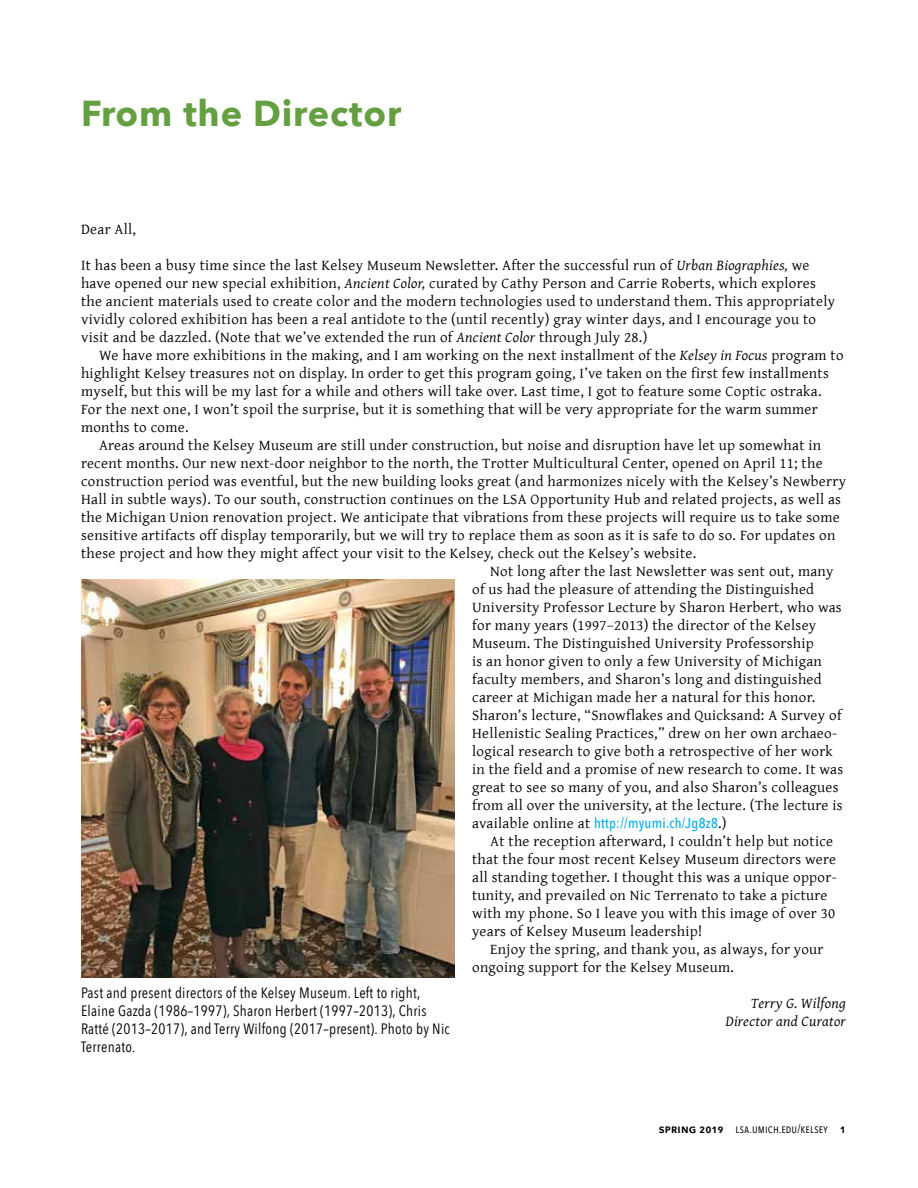
<style>
.page{position:relative;width:918px;height:1188px;background:#fff}
.page>*{position:absolute;margin:0;border:0;box-sizing:border-box;transform-origin:0 0}
.t1{font:700 36px "Avenir Next";letter-spacing:.025em;color:#64a042}
.t2{font:15px/18px "Gentium Plus";letter-spacing:.02em;color:#000}
.t3{font:15px/18px "Avenir Next Condensed";letter-spacing:.02em;color:#000}
.t4{font:italic 15px/18px "Gentium Plus";letter-spacing:.02em;color:#000;text-align:right}
.t5{font:500 14.25px "Avenir Next Condensed";letter-spacing:.02em;color:#00aeef}
.t6{font:12px "Avenir Next Condensed";letter-spacing:.02em;color:#000}
.s1{font-style:italic}
.s2{font-family:"Gentium Plus";font-weight:400;font-size:15px;color:#000}
.s3{font-family:"Avenir Next";font-weight:600}
</style>
<div class="page">
<img style="left:81px;top:579px;width:373px;height:399px">
<h1 class="t1" style="left:81px;top:82px;width:322px">From the Director</h1>
<p class="t2" style="left:81px;top:219px;width:57px">Dear All,</p>
<p class="t2" style="left:81px;top:255px;width:756px">It has been a busy time since the last Kelsey Museum Newsletter. After the successful run of <span class="s1">Urban Biographies,</span> we have opened our new special exhibition, <span class="s1">Ancient Color,</span> curated by Cathy Person and Carrie Roberts, which explores the ancient materials used to create color and the modern technologies used to understand them. This appropriately vividly colored exhibition has been a real antidote to the (until recently) gray winter days, and I encourage you to visit and be dazzled. (Note that we’ve extended the run of <span class="s1">Ancient Color</span> through July 28.)</p>
<p class="t2" style="left:81px;top:345px;width:764px;text-indent:18px">We have more exhibitions in the making, and I am working on the next installment of the <span class="s1">Kelsey in Focus</span> program to highlight Kelsey treasures not on display. In order to get this program going, I’ve taken on the first few installments myself, but this will be my last for a while and others will take over. Last time, I got to feature some Coptic ostraka.<br>For the next one, I won’t spoil the surprise, but it is something that will be very appropriate for the warm summer months to come.</p>
<p class="t2" style="left:99px;top:435px;width:724px">Areas around the Kelsey Museum are still under construction, but noise and disruption have let up somewhat in</p>
<p class="t2" style="left:81px;top:453px;width:743px">recent months. Our new next-door neighbor to the north, the Trotter Multicultural Center, opened on April 11; the</p>
<p class="t2" style="left:81px;top:471px;width:767px">construction period was eventful, but the new building looks great (and harmonizes nicely with the Kelsey’s Newberry</p>
<p class="t2" style="left:81px;top:489px;width:762px">Hall in subtle ways). To our south, construction continues on the LSA Opportunity Hub and related projects, as well as</p>
<p class="t2" style="left:81px;top:507px;width:760px">the Michigan Union renovation project. We anticipate that vibrations from these projects will require us to take some</p>
<p class="t2" style="left:81px;top:525px;width:756px">sensitive artifacts off display temporarily, but we will try to replace them as soon as it is safe to do so. For updates on</p>
<p class="t2" style="left:81px;top:543px;width:617px">these project and how they might affect your visit to the Kelsey, check out the Kelsey’s website.</p>
<p class="t2" style="left:490px;top:561px;width:345px">Not long after the last Newsletter was sent out, many</p>
<p class="t2" style="left:472px;top:579px;width:343px">of us had the pleasure of attending the Distinguished</p>
<p class="t2" style="left:472px;top:597px;width:371px">University Professor Lecture by Sharon Herbert, who was</p>
<p class="t2" style="left:472px;top:615px;width:346px">for many years (1997–2013) the director of the Kelsey</p>
<p class="t2" style="left:472px;top:633px;width:343px">Museum. The Distinguished University Professorship</p>
<p class="t2" style="left:472px;top:651px;width:351px">is an honor given to only a few University of Michigan</p>
<p class="t2" style="left:472px;top:669px;width:351px">faculty members, and Sharon’s long and distinguished</p>
<p class="t2" style="left:472px;top:687px;width:345px">career at Michigan made her a natural for this honor.</p>
<p class="t2" style="left:472px;top:705px;width:371px">Sharon’s lecture, “Snowflakes and Quicksand: A Survey of</p>
<p class="t2" style="left:472px;top:723px;width:367px">Hellenistic Sealing Practices,” drew on her own archaeo-</p>
<p class="t2" style="left:472px;top:741px;width:362px">logical research to give both a retrospective of her work</p>
<p class="t2" style="left:472px;top:759px;width:373px">in the field and a promise of new research to come. It was</p>
<p class="t2" style="left:472px;top:777px;width:368px">great to see so many of you, and also Sharon’s colleagues</p>
<p class="t2" style="left:472px;top:795px;width:372px">from all over the university, at the lecture. (The lecture is</p>
<p class="t5" style="left:472px;top:814px;width:256px"><span class="s2">available online at</span> http://myumi.ch/Jg8z8<span class="s2">.)</span></p>
<p class="t2" style="left:472px;top:831px;width:366px;text-indent:18px">At the reception afterward, I couldn’t help but notice that the four most recent Kelsey Museum directors were all standing together. I thought this was a unique oppor&shy;tunity, and prevailed on Nic Terrenato to take a picture with my phone. So I leave you with this image of over 30 years of Kelsey Museum leadership!</p>
<p class="t2" style="left:472px;top:939px;width:353px;text-indent:18px">Enjoy the spring, and thank you, as always, for your ongoing support for the Kelsey Museum.</p>
<p class="t4" style="left:726px;top:993px;width:122px">Terry G. Wilfong<br>Director and Curator</p>
<p class="t3" style="left:81px;top:983px;width:370px">Past and present directors of the Kelsey Museum. Left to right, Elaine Gazda (1986–1997), Sharon Herbert (1997–2013), Chris Ratté (2013–2017), and Terry Wilfong (2017–present). Photo by Nic Terrenato.</p>
<p class="t6" style="left:659px;top:1118px;width:189px"><span class="s3">spring 2019</span> lsa.umich.edu/kelsey <span class="s3">1</span></p>
</div>
